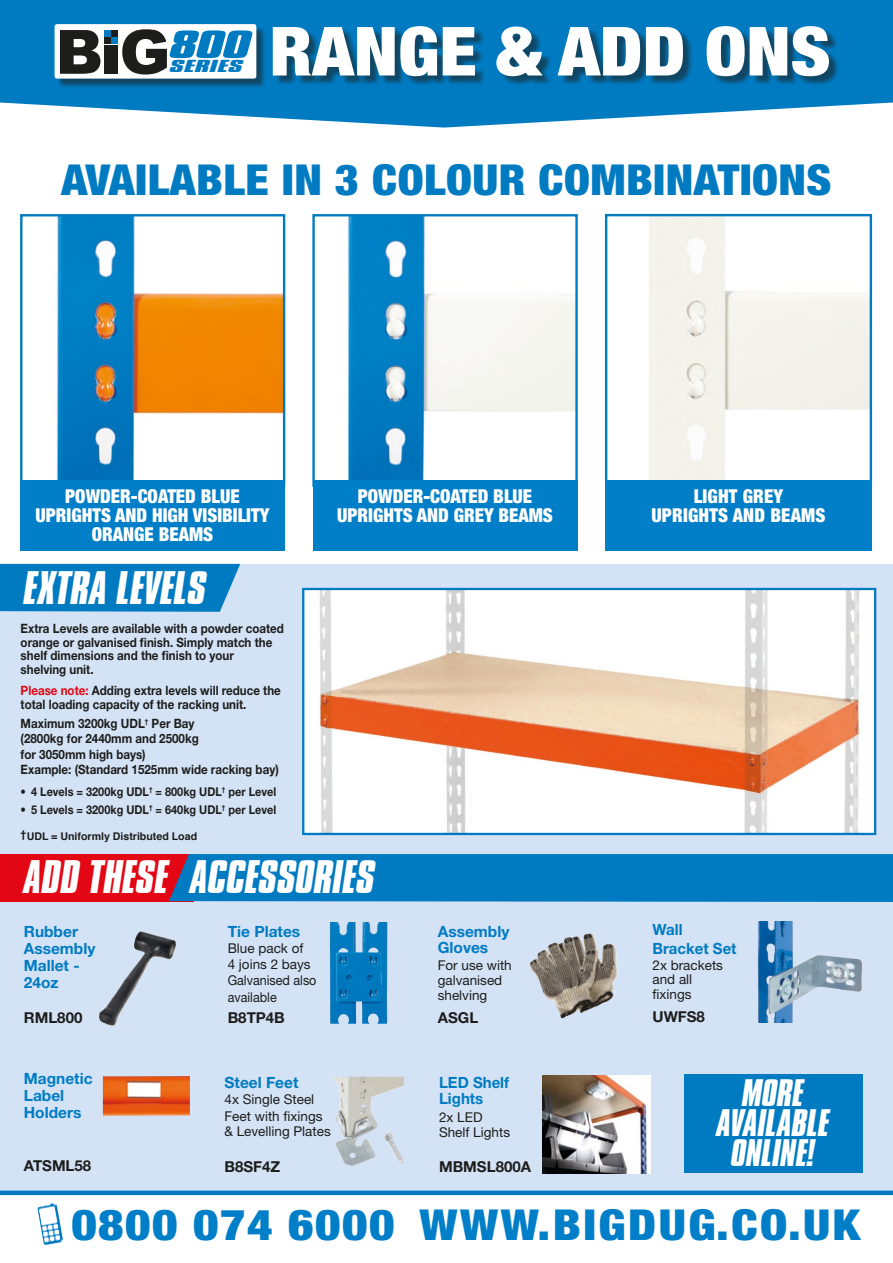
<style>
.page{position:relative;width:893px;height:1263px;background:#fff}
.page>*{position:absolute;margin:0;border:0;box-sizing:border-box;transform-origin:0 0}
.t1{font:900 condensed 67.8px "Helvetica Neue";color:#fff;scale:1.1 1}
.t2{font:900 condensed 42.75px "Helvetica Neue LT";letter-spacing:.01em;color:#007bc2;scale:1.09 1}
.t3{font:900 condensed 42.75px "Helvetica Neue LT";letter-spacing:.05em;color:#007ec7;scale:1.15 1}
.t4{font:italic 700 40.5px "Compacta BT";color:#fff}
.t5{font:italic 700 33.75px "Compacta BT";color:#007bc2;scale:1.81 1}
.t6{font:italic 700 33px/30px "Compacta BT";color:#fff;text-align:center}
.t7{font:900 condensed 19.2px/19.2px "Helvetica Neue";color:#fff;text-align:center}
.t8{font:700 15.45px/17.2px "Helvetica Neue LT";color:#007bc2}
.t9{font:700 15px "Helvetica Neue LT";color:#1d1d1b}
.t10{font:italic 700 15px "Compacta BT";color:#007bc2;scale:2.12 1}
.t11{font:13.5px/16.2px "Helvetica Neue LT";color:#1d1d1b}
.t12{font:700 12.9px/13.6px "Helvetica Neue LT";color:#1d1d1b;scale:.9 1}
.t13{font:700 12.15px "Helvetica Neue LT";color:#1d1d1b;scale:.9 1}
.t14{font:700 10.65px "Helvetica";color:#1d1d1b}
.s1{color:#e30614}
</style>
<div class="page">
<div style="left:0;top:564px;width:893px;height:298px;background:#d3e2f5"></div>
<div style="left:0;top:854px;width:893px;height:336px;background:#d3e2f5"></div>
<svg style="left:0;top:1190px;width:893px;height:6px;background:#3b99d0"></svg>
<img style="left:37px;top:1203px;width:26px;height:42px">
<svg style="left:0;top:0;width:893px;height:128px;fill:#007bc2"></svg>
<div style="left:56px;top:25px;width:783px;height:64px;background:#1d1d1b;opacity:.57"></div>
<div style="left:55px;top:24px;width:201px;height:55px;background:#fff;border-radius:2px"></div>
<svg style="left:60px;top:30px;width:40px;height:44px"></svg>
<div style="left:104px;top:45px;width:14px;height:29px;background:#1d1d1b"></div>
<div style="left:104px;top:30px;width:7px;height:7px;background:#007bc2"></div>
<svg style="left:112px;top:29px;width:55px;height:46px"></svg>
<div style="left:112px;top:30px;width:6px;height:7px;background:#1d1d1b"></div>
<div style="left:104px;top:38px;width:7px;height:6px;background:#1d1d1b"></div>
<div style="left:0;top:854px;width:193px;height:47px;background:#e30614"></div>
<div style="left:167px;top:854px;width:726px;height:48px;background:#007bc2"></div>
<img style="left:330px;top:922px;width:58px;height:102px">
<img style="left:758px;top:922px;width:105px;height:100px">
<img style="left:543px;top:1076px;width:108px;height:97px">
<img style="left:99px;top:931px;width:77px;height:95px">
<img style="left:103px;top:1076px;width:87px;height:40px">
<img style="left:547px;top:933px;width:41px;height:22px">
<img style="left:305px;top:591px;width:568px;height:241px">
<div style="left:302px;top:588px;width:574px;height:247px;border:2px solid #007bc2"></div>
<svg style="left:0;top:563px;width:241px;height:49px;background:#1082c5"></svg>
<img style="left:56px;top:217px;width:226px;height:263px">
<div style="left:20px;top:214px;width:265px;height:273px;border:2px solid #007bc2"></div>
<img style="left:347px;top:217px;width:228px;height:263px">
<div style="left:312px;top:214px;width:266px;height:273px;border:2px solid #007bc2"></div>
<img style="left:649px;top:217px;width:220px;height:263px">
<div style="left:605px;top:214px;width:267px;height:273px;border:2px solid #007bc2"></div>
<div style="left:20px;top:480px;width:265px;height:71px;background:#007ec7"></div>
<div style="left:313px;top:480px;width:264px;height:71px;background:#007ec7"></div>
<div style="left:605px;top:480px;width:267px;height:71px;background:#007ec7"></div>
<div style="left:685px;top:1074px;width:178px;height:99px;background:#007bc2"></div>
<img style="left:333px;top:1077px;width:71px;height:89px">
<h3 class="t5" style="left:170px;top:24px;width:46px">800</h3>
<p class="t10" style="left:170px;top:57px;width:36px">SERIES</p>
<h1 class="t1" style="left:269px;top:10px;width:512px">RANGE &amp; ADD ONS</h1>
<h2 class="t2" style="left:61px;top:154px;width:708px">AVAILABLE IN 3 COLOUR COMBINATIONS</h2>
<h3 class="t7" style="left:36px;top:486px;width:235px">POWDER-COATED BLUE<br>UPRIGHTS AND HIGH VISIBILITY<br>ORANGE BEAMS</h3>
<h3 class="t7" style="left:337px;top:486px;width:217px">POWDER-COATED BLUE<br>UPRIGHTS AND GREY BEAMS</h3>
<h3 class="t7" style="left:651px;top:486px;width:176px">LIGHT GREY<br>UPRIGHTS AND BEAMS</h3>
<h3 class="t4" style="left:24px;top:563px;width:184px">EXTRA LEVELS</h3>
<p class="t12" style="left:21px;top:621px;width:294px">Extra Levels are available with a powder coated orange or galvanised finish. Simply match the shelf dimensions and the finish to your<br>shelving unit.</p>
<p class="t12" style="left:21px;top:683px;width:291px"><span class="s1">Please note:</span> Adding extra levels will reduce the total loading capacity of the racking unit.</p>
<p class="t12" style="left:21px;top:716px;width:288px;line-height:15.1px">Maximum 3200kg UDL<sup>†</sup> Per Bay<br>(2800kg for 2440mm and 2500kg<br>for 3050mm high bays)<br>Example: (Standard 1525mm wide racking bay)</p>
<p class="t13" style="left:21px;top:784px;width:285px">• 4 Levels = 3200kg UDL<sup>†</sup> = 800kg UDL<sup>†</sup> per Level</p>
<p class="t13" style="left:21px;top:802px;width:285px">• 5 Levels = 3200kg UDL<sup>†</sup> = 640kg UDL<sup>†</sup> per Level</p>
<p class="t14" style="left:21px;top:827px;width:178px">†UDL = Uniformly Distributed Load</p>
<h3 class="t4" style="left:24px;top:852px;width:352px">ADD THESE ACCESSORIES</h3>
<p class="t8" style="left:228px;top:922px;width:74px">Tie Plates</p>
<p class="t11" style="left:228px;top:940px;width:90px">Blue pack of<br>4 joins 2 bays<br>Galvanised also available</p>
<p class="t9" style="left:228px;top:1008px;width:59px">B8TP4B</p>
<p class="t8" style="left:24px;top:922px;width:73px">Rubber<br>Assembly<br>Mallet -<br>24oz</p>
<p class="t9" style="left:24px;top:1008px;width:60px">RML800</p>
<p class="t8" style="left:24px;top:1069px;width:70px">Magnetic<br>Label<br>Holders</p>
<p class="t9" style="left:24px;top:1156px;width:69px">ATSML58</p>
<p class="t8" style="left:225px;top:1073px;width:75px">Steel Feet</p>
<p class="t11" style="left:225px;top:1091px;width:99px">4x Single Steel<br>Feet with fixings</p>
<p class="t11" style="left:225px;top:1122px;width:108px">&amp; Levelling Plates</p>
<p class="t9" style="left:225px;top:1157px;width:57px">B8SF4Z</p>
<p class="t8" style="left:438px;top:923px;width:73px;line-height:16.5px">Assembly<br>Gloves</p>
<p class="t11" style="left:438px;top:957px;width:75px;line-height:15px">For use with galvanised shelving</p>
<p class="t9" style="left:438px;top:1008px;width:42px">ASGL</p>
<p class="t8" style="left:439px;top:1074px;width:72px;line-height:16.5px">LED Shelf<br>Lights</p>
<p class="t11" style="left:439px;top:1110px;width:73px;line-height:15px">2x LED<br>Shelf Lights</p>
<p class="t9" style="left:439px;top:1157px;width:94px">MBMSL800A</p>
<p class="t8" style="left:652px;top:920px;width:86px;line-height:18.6px">Wall<br>Bracket Set</p>
<p class="t11" style="left:652px;top:959px;width:72px;line-height:13.5px">2x brackets and all</p>
<p class="t11" style="left:652px;top:986px;width:40px">fixings</p>
<p class="t9" style="left:652px;top:1007px;width:54px">UWFS8</p>
<h3 class="t6" style="left:717px;top:1078px;width:114px">MORE<br>AVAILABLE<br>ONLINE!</h3>
<h2 class="t3" style="left:71px;top:1199px;width:687px">0800 074 6000 WWW.BIGDUG.CO.UK</h2>
</div>
